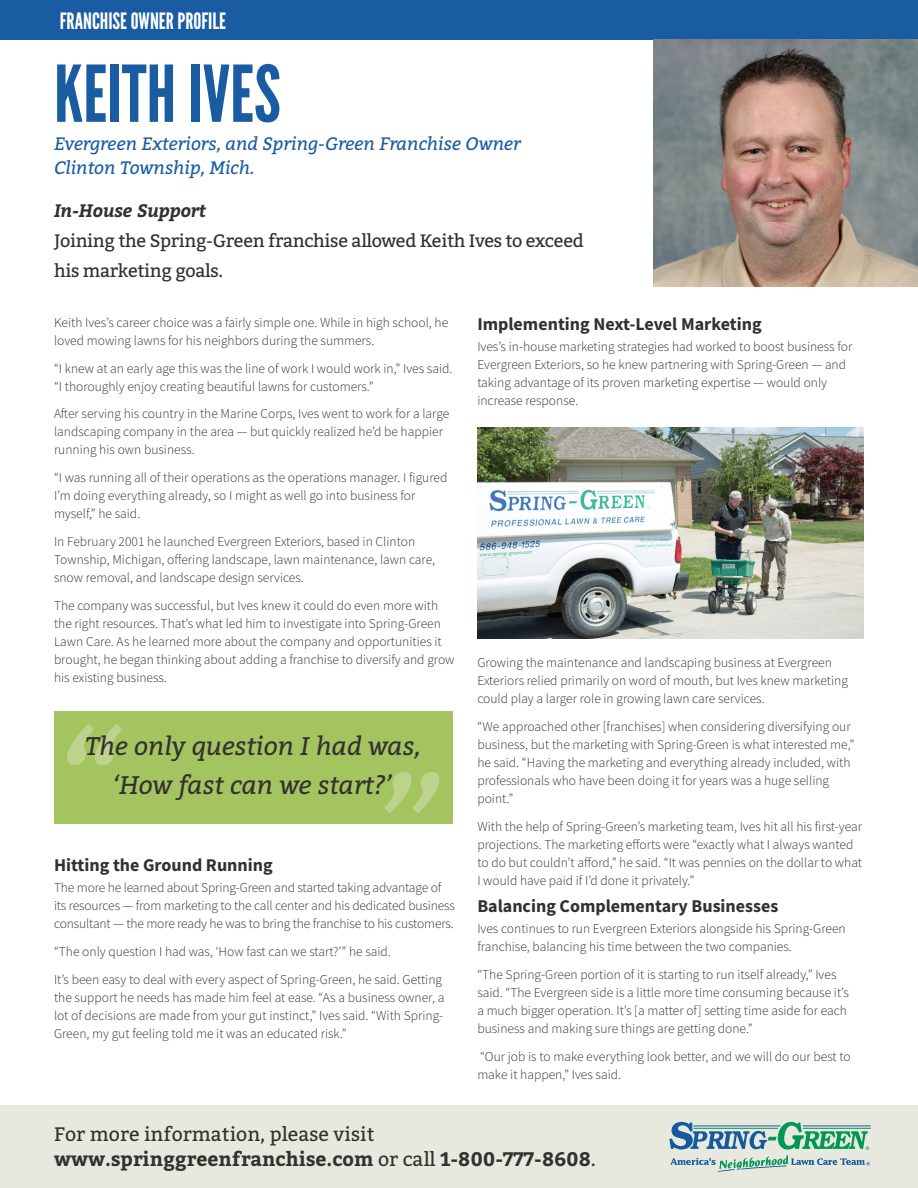
<style>
.page{position:relative;width:918px;height:1188px;background:#fff}
.page>*{position:absolute;margin:0;border:0;box-sizing:border-box;transform-origin:0 0}
.t1{font:78px "League Gothic";color:#1a5ca2}
.t2{font:italic 25.5px/39px "Bitter";color:#313131;text-align:center}
.t3{font:22.5px "League Gothic";color:#fff}
.t4{font:700 19.5px/25.5px "Bitter";color:#313131}
.t5{font:18px/30px "Bitter";letter-spacing:-.02em;color:#313131}
.t6{font:700 18px "Source Sans Pro";color:#313131}
.t7{font:italic 18px/24px "Bitter";color:#1a5ca2}
.t8{font:300 13.5px/18px "Source Sans Pro";color:#313131}
.s1{font-weight:700;font-style:italic}
.s2{font-weight:400}
</style>
<div class="page">
<div style="left:0;top:0;width:918px;height:40px;background:#1a5ca2"></div>
<div style="left:54px;top:712px;width:398px;height:112px;background:#a4c460"></div>
<svg style="left:67px;top:724px;width:55px;height:41px"></svg>
<svg style="left:384px;top:772px;width:55px;height:41px"></svg>
<img style="left:653px;top:40px;width:265px;height:246px">
<img style="left:477px;top:427px;width:387px;height:212px">
<div style="left:0;top:1106px;width:918px;height:82px;background:#e8e9de"></div>
<hr style="left:803px;top:1125px;width:68px;height:1px;background:#145a9e">
<hr style="left:803px;top:1128px;width:68px;height:1px;background:#009653">
<svg style="left:669px;top:1122px;width:201px;height:50px"></svg>
<p class="t3" style="left:60px;top:8px;width:168px">FRANCHISE OWNER PROFILE</p>
<p class="t1" style="left:54px;top:49px;width:228px">KEITH IVES</p>
<p class="t7" style="left:54px;top:131px;width:468px">Evergreen Exteriors, and Spring-Green Franchise Owner<br>Clinton Township, Mich.</p>
<p class="t5" style="left:54px;top:195px;width:531px"><span class="s1">In-House Support<br></span>Joining the Spring-Green franchise allowed Keith Ives to exceed his marketing goals.</p>
<p class="t8" style="left:54px;top:314px;width:396px">Keith Ives’s career choice was a fairly simple one. While in high school, he loved mowing lawns for his neighbors during the summers.</p>
<p class="t8" style="left:54px;top:359px;width:400px">“I knew at an early age this was the line of work I would work in,” Ives said. “I thoroughly enjoy creating beautiful lawns for customers.”</p>
<p class="t8" style="left:54px;top:405px;width:397px">After serving his country in the Marine Corps, Ives went to work for a large landscaping company in the area — but quickly realized he’d be happier running his own business.</p>
<p class="t8" style="left:54px;top:469px;width:395px">“I was running all of their operations as the operations manager. I figured<br>I’m doing everything already, so I might as well go into business for myself,” he said.</p>
<p class="t8" style="left:54px;top:532px;width:383px">In February 2001 he launched Evergreen Exteriors, based in Clinton<br>Township, Michigan, offering landscape, lawn maintenance, lawn care, snow removal, and landscape design services.</p>
<p class="t8" style="left:54px;top:596px;width:402px">The company was successful, but Ives knew it could do even more with the right resources. That’s what led him to investigate into Spring-Green Lawn Care. As he learned more about the company and opportunities it brought, he began thinking about adding a franchise to diversify and grow his existing business.</p>
<p class="t2" style="left:85px;top:726px;width:337px">The only question I had was, ‘How fast can we start?’</p>
<p class="t6" style="left:54px;top:853px;width:220px">Hitting the Ground Running</p>
<p class="t8" style="left:54px;top:879px;width:403px">The more he learned about Spring-Green and started taking advantage of its resources — from marketing to the call center and his dedicated business consultant — the more ready he was to bring the franchise to his customers.</p>
<p class="t8" style="left:54px;top:943px;width:338px">“The only question I had was, ‘How fast can we start?’” he said.</p>
<p class="t8" style="left:54px;top:970px;width:392px">It’s been easy to deal with every aspect of Spring-Green, he said. Getting the support he needs has made him feel at ease. “As a business owner, a lot of decisions are made from your gut instinct,” Ives said. “With Spring-Green, my gut feeling told me it was an educated risk.”</p>
<p class="t6" style="left:477px;top:312px;width:286px">Implementing Next-Level Marketing</p>
<p class="t8" style="left:477px;top:338px;width:377px">Ives’s in-house marketing strategies had worked to boost business for Evergreen Exteriors, so he knew partnering with Spring-Green — and taking advantage of its proven marketing expertise — would only increase response.</p>
<p class="t8" style="left:477px;top:654px;width:372px">Growing the maintenance and landscaping business at Evergreen<br>Exteriors relied primarily on word of mouth, but Ives knew marketing could play a larger role in growing lawn care services.</p>
<p class="t8" style="left:477px;top:717px;width:379px">“We approached other [franchises] when considering diversifying our business, but the marketing with Spring-Green is what interested me,” he said. “Having the marketing and everything already included, with professionals who have been doing it for years was a huge selling point.”</p>
<p class="t8" style="left:477px;top:817px;width:386px">With the help of Spring-Green’s marketing team, Ives hit all his first-year projections. The marketing efforts were “exactly what I always wanted to do but couldn’t afford,” he said. “It was pennies on the dollar to what I would have paid if I’d done it privately.”</p>
<p class="t6" style="left:477px;top:894px;width:303px">Balancing Complementary Businesses</p>
<p class="t8" style="left:477px;top:920px;width:370px">Ives continues to run Evergreen Exteriors alongside his Spring-Green franchise, balancing his time between the two companies.</p>
<p class="t8" style="left:477px;top:966px;width:373px">“The Spring-Green portion of it is starting to run itself already,” Ives said. “The Evergreen side is a little more time consuming because it’s a much bigger operation. It’s [a matter of] setting time aside for each business and making sure things are getting done.”</p>
<p class="t8" style="left:477px;top:1047px;width:375px">“Our job is to make everything look better, and we will do our best to make it happen,” Ives said.</p>
<p class="t4" style="left:54px;top:1120px;width:543px"><span class="s2">For more information, please visit </span>www.springgreenfranchise.com <span class="s2">or call</span> 1-800-777-8608<span class="s2">.</span></p>
</div>
